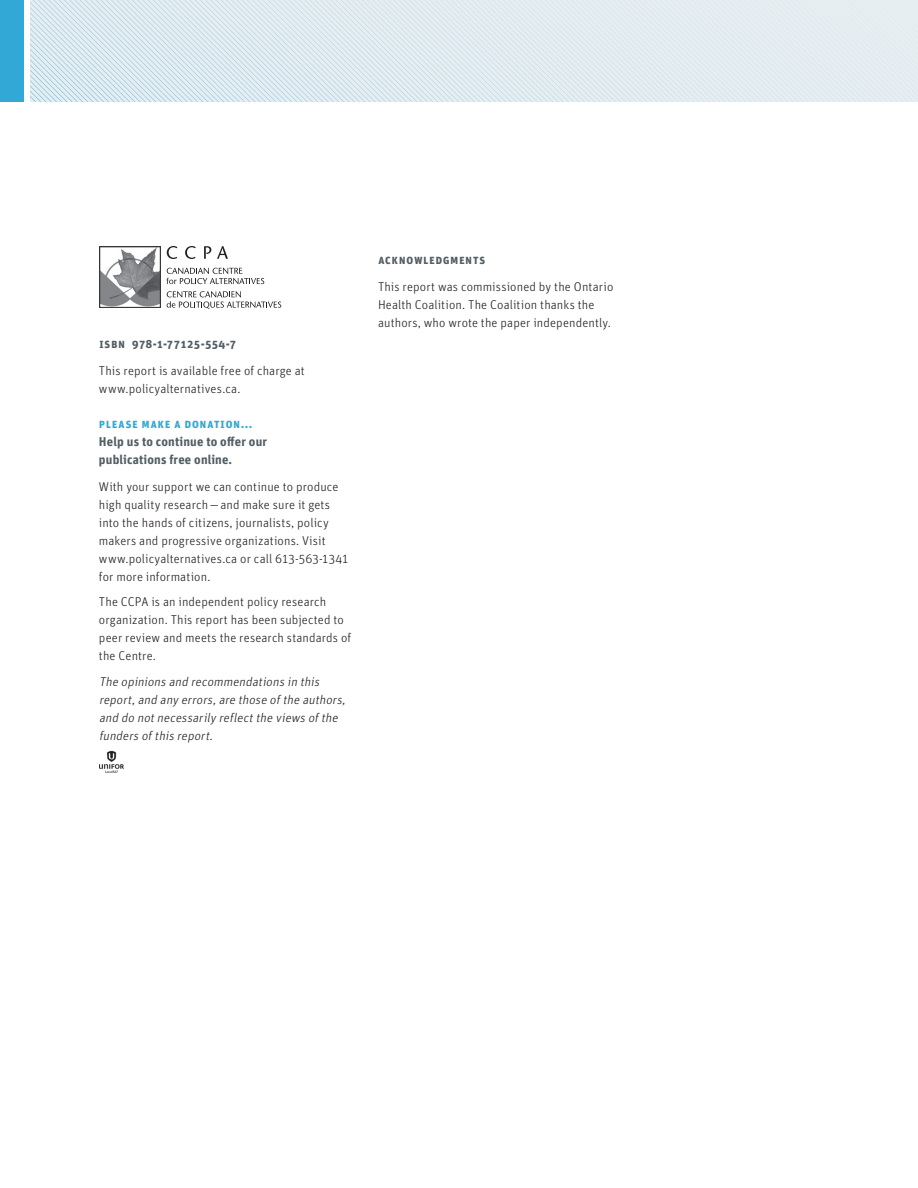
<style>
.page{position:relative;width:918px;height:1188px;background:#fff}
.page>*{position:absolute;margin:0;border:0;box-sizing:border-box;transform-origin:0 0}
.t1{font:300 12.75px/18px "Unit";letter-spacing:.01em;color:#231f20}
.t2{font:italic 300 12.75px/18px "Unit";color:#231f20}
.t3{font:700 12.75px/18px "Unit OT";letter-spacing:.015em;color:#525e65}
.t4{font:700 12.75px "Unit OT";letter-spacing:.03em;color:#31a8d5}
.t5{font:700 12.75px "Unit OT";letter-spacing:-.015em;color:#525e65}
</style>
<div class="page">
<img style="left:99px;top:246px;width:62px;height:62px">
<svg style="left:167px;top:246px;width:10px;height:13px"></svg>
<svg style="left:185px;top:246px;width:11px;height:13px"></svg>
<svg style="left:204px;top:246px;width:7px;height:13px"></svg>
<svg style="left:217px;top:246px;width:11px;height:13px"></svg>
<svg style="left:166px;top:268px;width:98px;height:16px"></svg>
<svg style="left:167px;top:291px;width:114px;height:18px"></svg>
<div style="left:0;top:0;width:24px;height:102px;background:#31a8d5"></div>
<svg style="left:30px;top:0;width:888px;height:102px;background:#dfeaef"></svg>
<img style="left:99px;top:751px;width:25px;height:21px">
<p class="t5" style="left:99px;top:336px;width:139px">ISBN 978-1-77125-554-7</p>
<p class="t1" style="left:99px;top:362px;width:207px">This report is available free of charge at www.policyalternatives.ca.</p>
<p class="t4" style="left:99px;top:415px;width:155px">Please make a donation...</p>
<p class="t3" style="left:99px;top:432px;width:170px">Help us to continue to offer our publications free online.</p>
<p class="t1" style="left:99px;top:477px;width:251px">With your support we can continue to produce high quality research—and make sure it gets into the hands of citizens, journalists, policy makers and progressive organizations. Visit www.policyalternatives.ca or call 613-563-1341 for more information.</p>
<p class="t1" style="left:99px;top:593px;width:254px">The CCPA is an independent policy research organization. This report has been subjected to peer review and meets the research standards of the Centre.</p>
<p class="t2" style="left:99px;top:672px;width:250px">The opinions and recommendations in this report,and any errors,are those ofthe authors, and do notnecessarily reflectthe views ofthe funders ofthis report.</p>
<p class="t3" style="left:378px;top:251px;width:109px">Acknowledgments</p>
<p class="t1" style="left:378px;top:278px;width:237px">This report was commissioned by the Ontario<br>Health Coalition. The Coalition thanks the authors, who wrote the paper independently.</p>
</div>
